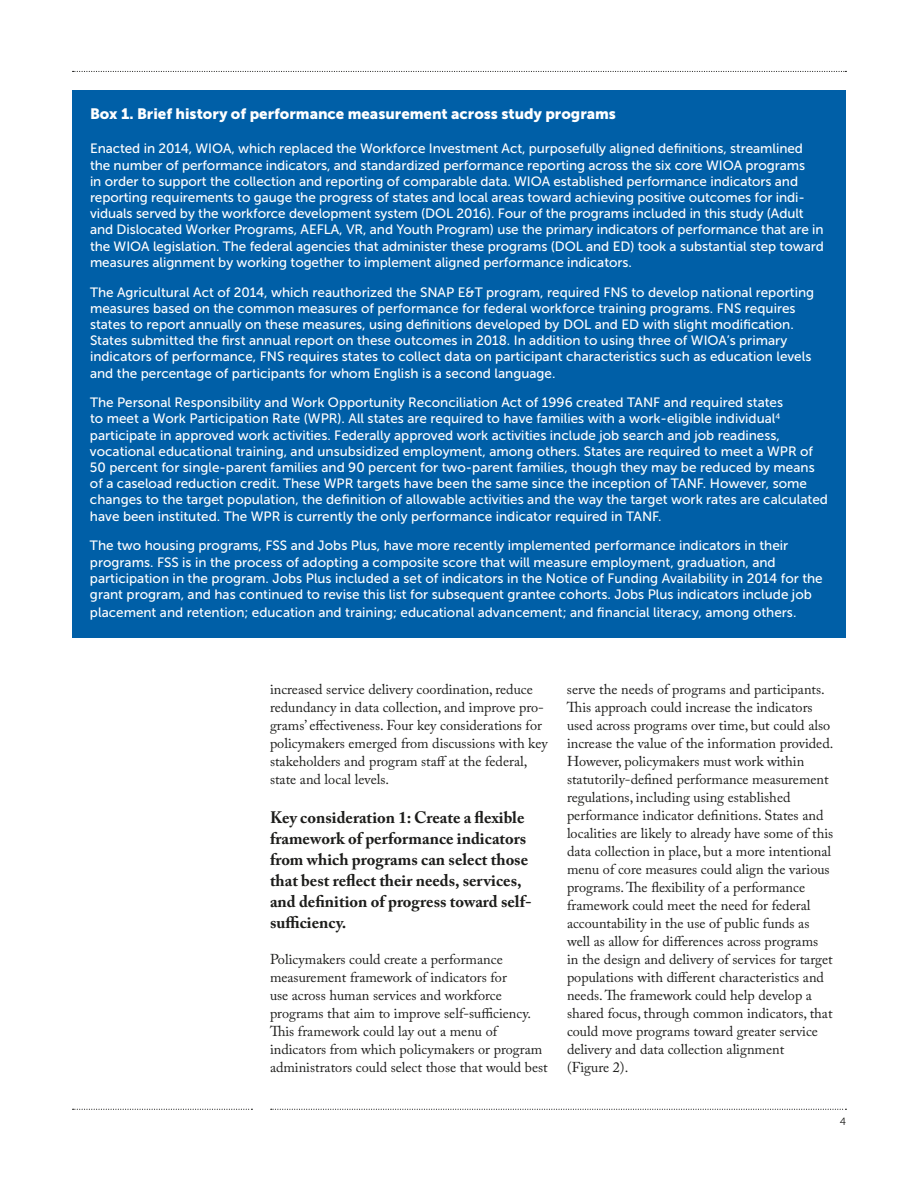
<style>
.page{position:relative;width:918px;height:1188px;background:#fff}
.page>*{position:absolute;margin:0;border:0;box-sizing:border-box;transform-origin:0 0}
.t1{font:700 16.5px/21px "Adobe Caslon Pro";color:#1d1d1b}
.t2{font:15px "Museo Sans 900";color:#fff}
.t3{font:14.25px/18px "Adobe Caslon Pro";color:#1d1d1b}
.t4{font:13.5px/16.2px "Museo Sans 500";color:#fff}
.t5{font:10.5px "Museo Sans 300";color:#1d1d1b}
</style>
<div class="page">
<svg style="left:271px;top:1109px;width:575px;height:1px"></svg>
<svg style="left:73px;top:1109px;width:179px;height:1px"></svg>
<svg style="left:73px;top:71px;width:773px;height:1px"></svg>
<div style="left:72px;top:90px;width:774px;height:547px;background:#005fa7"></div>
<p class="t2" style="left:90px;top:105px;width:528px">Box 1. Brief history of performance measurement across study programs</p>
<p class="t4" style="left:90px;top:141px;width:735px">Enacted in 2014, WIOA, which replaced the Workforce Investment Act, purposefully aligned definitions, streamlined the number of performance indicators, and standardized performance reporting across the six core WIOA programs<br>in order to support the collection and reporting of comparable data. WIOA established performance indicators and reporting requirements to gauge the progress of states and local areas toward achieving positive outcomes for indi&shy;viduals served by the workforce development system (DOL 2016). Four of the programs included in this study (Adult and Dislocated Worker Programs, AEFLA, VR, and Youth Program) use the primary indicators of performance that are in the WIOA legislation. The federal agencies that administer these programs (DOL and ED) took a substantial step toward measures alignment by working together to implement aligned performance indicators.</p>
<p class="t4" style="left:90px;top:284px;width:726px">The Agricultural Act of 2014, which reauthorized the SNAP E&amp;T program, required FNS to develop national reporting measures based on the common measures of performance for federal workforce training programs. FNS requires states to report annually on these measures, using definitions developed by DOL and ED with slight modification.<br>States submitted the first annual report on these outcomes in 2018. In addition to using three of WIOA’s primary indicators of performance, FNS requires states to collect data on participant characteristics such as education levels and the percentage of participants for whom English is a second language.</p>
<p class="t4" style="left:90px;top:395px;width:739px">The Personal Responsibility and Work Opportunity Reconciliation Act of 1996 created TANF and required states<br>to meet a Work Participation Rate (WPR). All states are required to have families with a work-eligible individual<sup>4 </sup>participate in approved work activities. Federally approved work activities include job search and job readiness, vocational educational training, and unsubsidized employment, among others. States are required to meet a WPR of 50 percent for single-parent families and 90 percent for two-parent families, though they may be reduced by means of a caseload reduction credit. These WPR targets have been the same since the inception of TANF. However, some changes to the target population, the definition of allowable activities and the way the target work rates are calculated have been instituted. The WPR is currently the only performance indicator required in TANF.</p>
<p class="t4" style="left:90px;top:538px;width:734px">The two housing programs, FSS and Jobs Plus, have more recently implemented performance indicators in their programs. FSS is in the process of adopting a composite score that will measure employment, graduation, and participation in the program. Jobs Plus included a set of indicators in the Notice of Funding Availability in 2014 for the grant program, and has continued to revise this list for subsequent grantee cohorts. Jobs Plus indicators include job</p>
<p class="t4" style="left:90px;top:604px;width:708px">placement and retention; education and training; educational advancement; and financial literacy, among others.</p>
<p class="t3" style="left:270px;top:681px;width:279px">increased service delivery coordination, reduce redundancy in data collection, and improve pro&shy;grams’ effectiveness. Four key considerations for policymakers emerged from discussions with key stakeholders and program staff at the federal, state and local levels.</p>
<h3 class="t1" style="left:270px;top:807px;width:263px">Key consideration 1: Create a flexible framework of performance indicators from which programs can select those that best reflect their needs, services, and definition of progress toward self&shy;sufficiency.</h3>
<p class="t3" style="left:270px;top:951px;width:279px">Policymakers could create a performance measurement framework of indicators for<br>use across human services and workforce programs that aim to improve self-sufficiency.<br>This framework could lay out a menu of indicators from which policymakers or program administrators could select those that would best</p>
<p class="t3" style="left:567px;top:681px;width:268px">serve the needs of programs and participants.<br>This approach could increase the indicators used across programs over time, but could also increase the value of the information provided.<br>However, policymakers must work within statutorily-defined performance measurement regulations, including using established performance indicator definitions. States and localities are likely to already have some of this data collection in place, but a more intentional menu of core measures could align the various programs. The flexibility of a performance framework could meet the need for federal accountability in the use of public funds as well as allow for differences across programs<br>in the design and delivery of services for target populations with different characteristics and needs. The framework could help develop a shared focus, through common indicators, that could move programs toward greater service delivery and data collection alignment<br>(Figure 2).</p>
<p class="t5" style="left:840px;top:1116px;width:8px">4</p>
</div>
